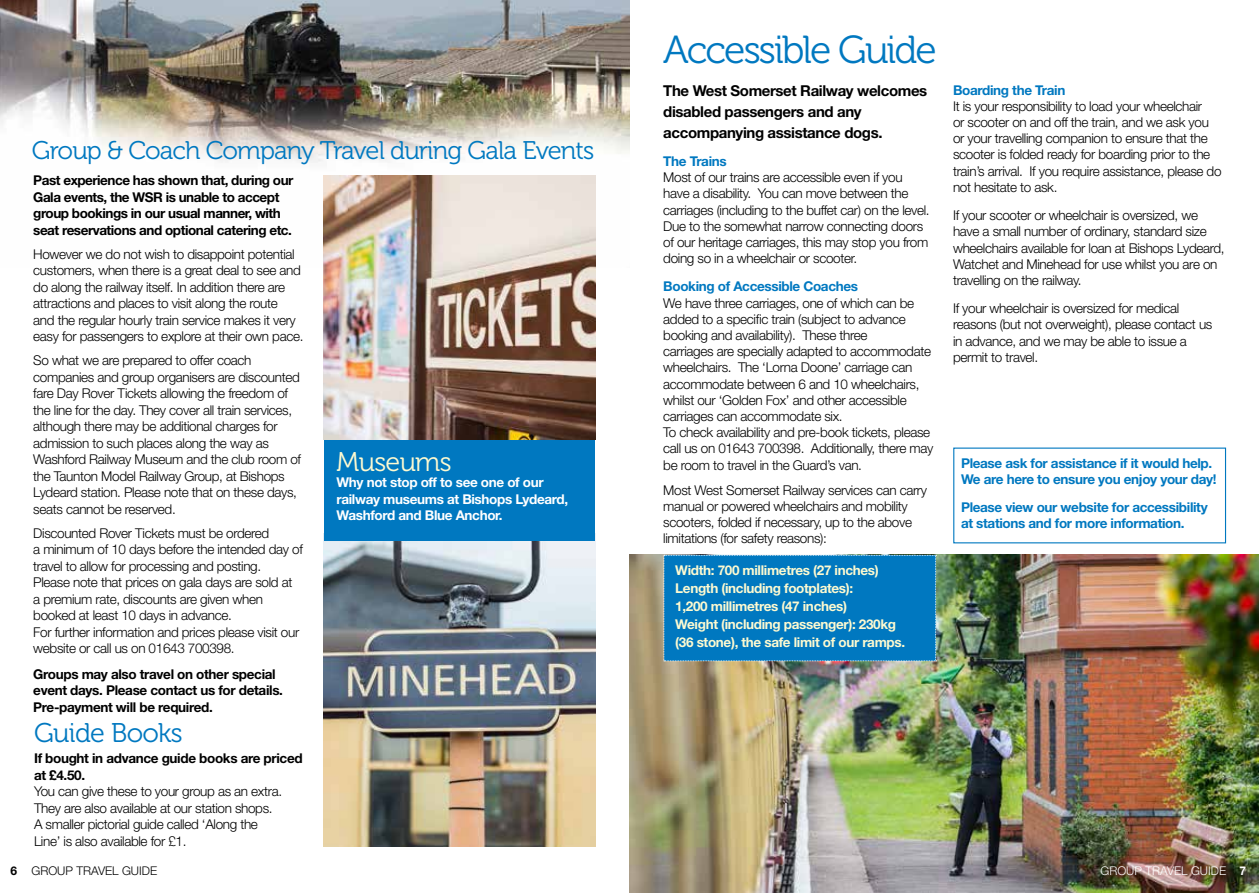
<style>
.page{position:relative;width:1259px;height:893px;background:#fff}
.page>*{position:absolute;margin:0;border:0;box-sizing:border-box;transform-origin:0 0}
.t1{font:39px "Museo 300";letter-spacing:-.05em;color:#0078c0}
.t2{font:27px "Museo 300";letter-spacing:-.025em;color:#0078c0}
.t3{font:27px "Museo 300";letter-spacing:-.025em;color:#fdfad1}
.t4{font:25.5px "Museo 300";letter-spacing:-.035em;color:#0078c0}
.t5{font:700 15px/21px "Helvetica Neue LT Std";letter-spacing:-.025em;color:#000}
.t6{font:300 13.5px/16.2px "Helvetica Neue LT Std";letter-spacing:-.025em;color:#000}
.t7{font:700 13.5px/16.5px "Helvetica Neue LT Std";letter-spacing:-.035em;color:#000}
.t8{font:700 13.5px/16.2px "Helvetica Neue LT Std";letter-spacing:-.025em;color:#0078c0}
.t9{font:700 13.5px/18px "Helvetica Neue LT Std";letter-spacing:-.025em;color:#fdfad1}
.t10{font:700 13.5px/16.5px "Helvetica Neue LT Std";letter-spacing:-.025em;color:#fff}
.t11{font:300 12px "Helvetica Neue LT Std";color:#000}
.t12{font:300 12px "Helvetica Neue LT Std";color:#fff}
.s1{font-weight:700}
</style>
<div class="page">
<img style="left:629px;top:555px;width:630px;height:338px">
<img style="left:324px;top:541px;width:271px;height:305px">
<div style="left:324px;top:393px;width:271px;height:148px;background:#0078c0"></div>
<img style="left:0;top:0;width:629px;height:267px">
<div style="left:663px;top:555px;width:273px;height:106px;background:#0078c0"></div>
<img style="left:324px;top:175px;width:271px;height:264px">
<h3 class="t4" style="left:32px;top:137px;width:564px">Group &amp; Coach Company Travel during Gala Events</h3>
<p class="t7" style="left:33px;top:172px;width:262px">Past experience has shown that, during our Gala events, the WSR is unable to accept group bookings in our usual manner, with seat reservations and optional catering etc.</p>
<p class="t6" style="left:33px;top:245px;width:272px">However we do not wish to disappoint potential customers, when there is a great deal to see and do along the railway itself. In addition there are attractions and places to visit along the route<br>and the regular hourly train service makes it very easy for passengers to explore at their own pace.</p>
<p class="t6" style="left:33px;top:352px;width:269px">So what we are prepared to offer coach companies and group organisers are discounted fare Day Rover Tickets allowing the freedom of the line for the day. They cover all train services, although there may be additional charges for admission to such places along the way as Washford Railway Museum and the club room of the Taunton Model Railway Group, at Bishops Lydeard station. Please note that on these days, seats cannot be reserved.</p>
<p class="t6" style="left:33px;top:524px;width:271px">Discounted Rover Tickets must be ordered<br>a minimum of 10 days before the intended day of travel to allow for processing and posting.<br>Please note that prices on gala days are sold at<br>a premium rate, discounts are given when booked at least 10 days in advance.<br>For further information and prices please visit our website or call us on 01643 700398.</p>
<p class="t7" style="left:33px;top:665px;width:251px">Groups may also travel on other special event days. Please contact us for details.<br>Pre-payment will be required.</p>
<h2 class="t2" style="left:34px;top:718px;width:150px">Guide Books</h2>
<p class="t7" style="left:34px;top:750px;width:270px">If bought in advance guide books are priced at £4.50.</p>
<p class="t6" style="left:34px;top:783px;width:250px">You can give these to your group as an extra.<br>They are also available at our station shops.<br>A smaller pictorial guide called ‘Along the Line’ is also available for £1.</p>
<h2 class="t3" style="left:336px;top:447px;width:117px">Museums</h2>
<p class="t10" style="left:336px;top:474px;width:233px">Why not stop off to see one of our railway museums at Bishops Lydeard,<br>Washford and Blue Anchor.</p>
<h1 class="t1" style="left:663px;top:29px;width:275px">Accessible Guide</h1>
<p class="t5" style="left:663px;top:80px;width:265px">The West Somerset Railway welcomes disabled passengers and any accompanying assistance dogs.</p>
<p class="t8" style="left:663px;top:153px;width:65px">The Trains</p>
<p class="t6" style="left:663px;top:169px;width:268px">Most of our trains are accessible even if you have a disability. You can move between the carriages (including to the buffet car) on the level.<br>Due to the somewhat narrow connecting doors of our heritage carriages, this may stop you from doing so in a wheelchair or scooter.</p>
<p class="t8" style="left:663px;top:278px;width:196px">Booking of Accessible Coaches</p>
<p class="t6" style="left:663px;top:294px;width:271px">We have three carriages, one of which can be added to a specific train (subject to advance booking and availability). These three<br>carriages are specially adapted to accommodate wheelchairs. The ‘Lorna Doone’ carriage can accommodate between 6 and 10 wheelchairs, whilst our ‘Golden Fox’ and other accessible carriages can accommodate six.<br>To check availability and pre-book tickets, please call us on 01643 700398. Additionally, there may be room to travel in the Guard’s van.</p>
<p class="t6" style="left:663px;top:482px;width:265px">Most West Somerset Railway services can carry manual or powered wheelchairs and mobility scooters, folded if necessary, up to the above limitations (for safety reasons):</p>
<p class="t9" style="left:675px;top:561px;width:231px">Width: 700 millimetres (27 inches)<br>Length (including footplates):<br>1,200 millimetres (47 inches)<br>Weight (including passenger): 230kg (36 stone), the safe limit of our ramps.</p>
<p class="t8" style="left:953px;top:81px;width:114px">Boarding the Train</p>
<p class="t6" style="left:953px;top:98px;width:270px">It is your responsibility to load your wheelchair<br>or scooter on and off the train, and we ask you or your travelling companion to ensure that the scooter is folded ready for boarding prior to the train’s arrival. If you require assistance, please do not hesitate to ask.</p>
<p class="t6" style="left:953px;top:207px;width:273px">If your scooter or wheelchair is oversized, we have a small number of ordinary, standard size wheelchairs available for loan at Bishops Lydeard, Watchet and Minehead for use whilst you are on travelling on the railway.</p>
<p class="t6" style="left:953px;top:300px;width:261px">If your wheelchair is oversized for medical reasons (but not overweight), please contact us in advance, and we may be able to issue a permit to travel.</p>
<p class="t8" style="left:961px;top:454px;width:257px">Please ask for assistance if it would help.<br>We are here to ensure you enjoy your day!</p>
<p class="t8" style="left:961px;top:499px;width:248px">Please view our website for accessibility at stations and for more information.</p>
<p class="t11" style="left:10px;top:863px;width:148px"><span class="s1">6</span> GROUP TRAVEL GUIDE</p>
<p class="t12" style="left:1100px;top:863px;width:147px">GROUP TRAVEL GUIDE <span class="s1">7</span></p>
</div>
